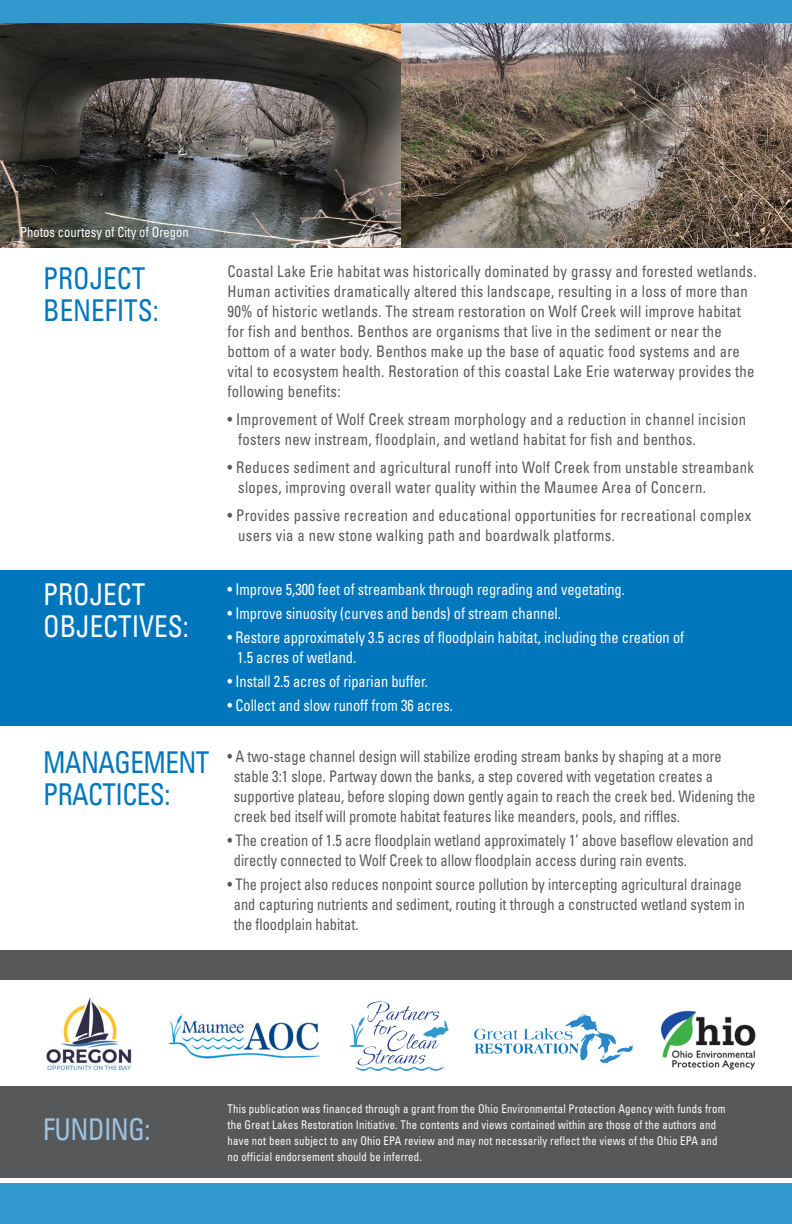
<style>
.page{position:relative;width:792px;height:1224px;background:#fff}
.page>*{position:absolute;margin:0;border:0;box-sizing:border-box;transform-origin:0 0}
.t1{font:condensed 30px/32px "Univers";letter-spacing:-.02em;color:#0077bd;scale:.9 1}
.t2{font:condensed 30px/32px "Univers";color:#fff;scale:.9 1}
.t3{font:condensed 30px/32px "Univers";color:#0077bd;scale:.9 1}
.t4{font:condensed 30px "Univers";letter-spacing:-.02em;color:#9dc3e3;scale:.9 1}
.t5{font:condensed 16px/20px "Univers";letter-spacing:.02em;color:#57585a;scale:.92 1}
.t6{font:condensed 16px/20px "Univers";color:#57585a;scale:.9 1}
.t7{font:condensed 16px/20px "Univers";color:#fff;scale:.9 1}
.t8{font:condensed 14px "Univers";color:#fff;scale:.9 1}
.t9{font:condensed 12px/16px "Univers";letter-spacing:.02em;color:#fff;scale:.9 1}
</style>
<div class="page">
<div style="left:0;top:0;width:792px;height:23px;background:#3199cd"></div>
<div style="left:0;top:570px;width:792px;height:156px;background:#0077bd"></div>
<div style="left:0;top:1183px;width:792px;height:41px;background:#3199cd"></div>
<div style="left:0;top:950px;width:792px;height:30px;background:#57585a"></div>
<img style="left:401px;top:23px;width:391px;height:225px">
<img style="left:0;top:23px;width:401px;height:225px">
<div style="left:0;top:1086px;width:792px;height:92px;background:#57585a"></div>
<img style="left:168px;top:1014px;width:152px;height:45px">
<img style="left:660px;top:1011px;width:96px;height:59px">
<svg style="left:349px;top:1001px;width:100px;height:70px"></svg>
<img style="left:46px;top:997px;width:86px;height:74px">
<img style="left:474px;top:1014px;width:160px;height:50px">
<p class="t8" style="left:20px;top:223px;width:189px">Photos courtesy of City of Oregon</p>
<h1 class="t3" style="left:43px;top:261px;width:130px">PROJECT<br>BENEFITS:</h1>
<p class="t5" style="left:228px;top:261px;width:577px">Coastal Lake Erie habitat was historically dominated by grassy and forested wetlands.<br>Human activities dramatically altered this landscape, resulting in a loss of more than 90% of historic wetlands. The stream restoration on Wolf Creek will improve habitat for fish and benthos. Benthos are organisms that live in the sediment or near the bottom of a water body. Benthos make up the base of aquatic food systems and are vital to ecosystem health. Restoration of this coastal Lake Erie waterway provides the following benefits:</p>
<p class="t5" style="left:238px;top:409px;width:554px;text-indent:-11px">• Improvement of Wolf Creek stream morphology and a reduction in channel incision fosters new instream, floodplain, and wetland habitat for fish and benthos.</p>
<p class="t5" style="left:238px;top:457px;width:562px;text-indent:-11px">• Reduces sediment and agricultural runoff into Wolf Creek from unstable streambank slopes, improving overall water quality within the Maumee Area of Concern.</p>
<p class="t5" style="left:238px;top:505px;width:559px;text-indent:-11px">• Provides passive recreation and educational opportunities for recreational complex users via a new stone walking path and boardwalk platforms.</p>
<p class="t7" style="left:228px;top:579px;width:443px">• Improve 5,300 feet of streambank through regrading and vegetating.</p>
<p class="t7" style="left:228px;top:603px;width:372px">• Improve sinuosity (curves and bends) of stream channel.</p>
<p class="t7" style="left:237px;top:627px;width:498px;text-indent:-10px">• Restore approximately 3.5 acres of floodplain habitat, including the creation of<br>1.5 acres of wetland.</p>
<p class="t7" style="left:228px;top:671px;width:224px">• Install 2.5 acres of riparian buffer.</p>
<p class="t7" style="left:228px;top:695px;width:252px">• Collect and slow runoff from 36 acres.</p>
<h1 class="t2" style="left:43px;top:577px;width:163px">PROJECT<br>OBJECTIVES:</h1>
<h1 class="t1" style="left:43px;top:746px;width:186px">MANAGEMENT<br>PRACTICES:</h1>
<p class="t6" style="left:234px;top:746px;width:581px;text-indent:-6px">• A two-stage channel design will stabilize eroding stream banks by shaping at a more stable 3:1 slope. Partway down the banks, a step covered with vegetation creates a supportive plateau, before sloping down gently again to reach the creek bed. Widening the creek bed itself will promote habitat features like meanders, pools, and riffles.</p>
<p class="t6" style="left:234px;top:830px;width:579px;text-indent:-6px">• The creation of 1.5 acre floodplain wetland approximately 1’ above baseflow elevation and directly connected to Wolf Creek to allow floodplain access during rain events.</p>
<p class="t6" style="left:234px;top:874px;width:569px;text-indent:-6px">• The project also reduces nonpoint source pollution by intercepting agricultural drainage and capturing nutrients and sediment, routing it through a constructed wetland system in the floodplain habitat.</p>
<h1 class="t4" style="left:43px;top:1111px;width:121px">FUNDING:</h1>
<p class="t9" style="left:228px;top:1100px;width:555px">This publication was financed through a grant from the Ohio Environmental Protection Agency with funds from the Great Lakes Restoration Initiative. The contents and views contained within are those of the authors and have not been subject to any Ohio EPA review and may not necessarily reflect the views of the Ohio EPA and no official endorsement should be inferred.</p>
</div>
